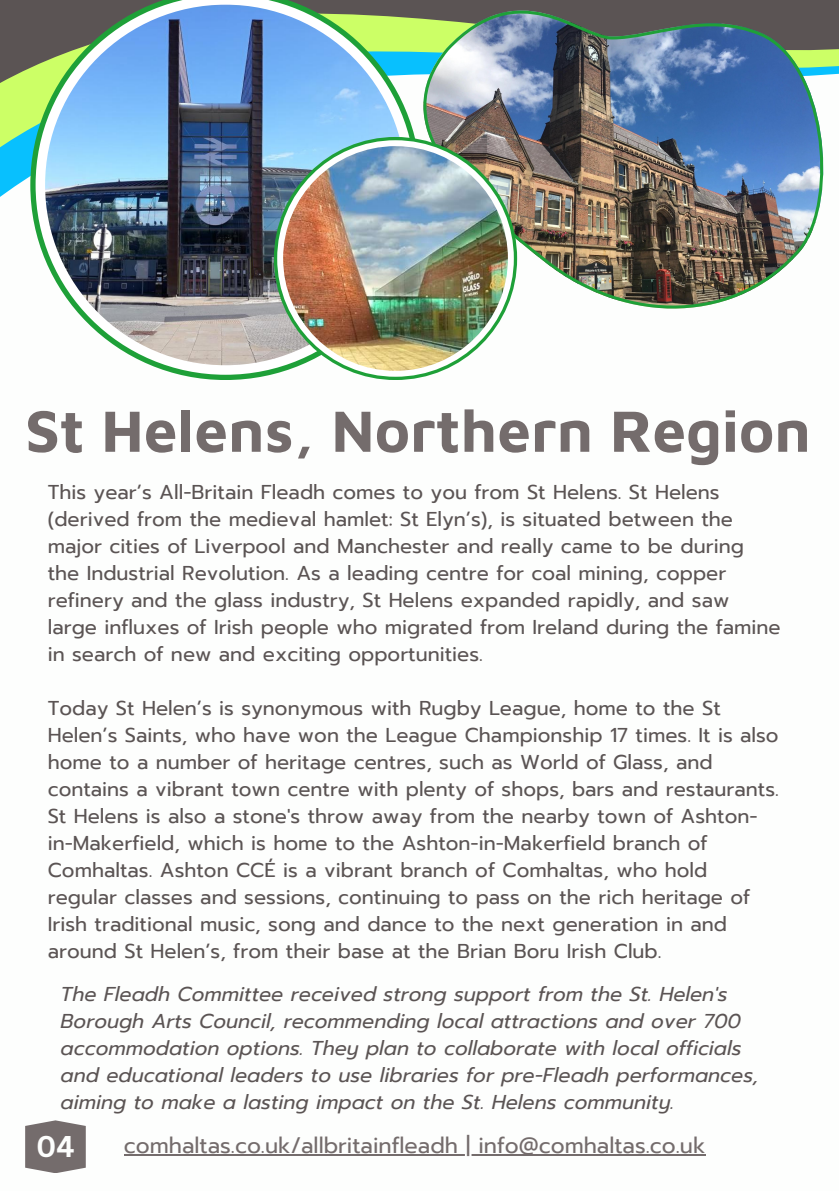
<style>
.page{position:relative;width:839px;height:1191px;background:#fff}
.page>*{position:absolute;margin:0;border:0;box-sizing:border-box;transform-origin:0 0}
.t1{font:700 60px "Maven Pro";color:#746c6c}
.t2{font:700 29.2px "Canva Sans";color:#fdfefd}
.t3{font:22px "Prompt";color:#746c6c}
.t4{font:20px/27px "Prompt";color:#5b5454}
.t5{font:italic 20px/27px "Prompt";color:#5b5454}
</style>
<div class="page">
<svg style="left:0;top:0;width:838px;height:177px;background:#7b9480"></svg>
<img style="left:423px;top:11px;width:400px;height:298px">
<svg style="left:30px;top:0;width:390px;height:380px"></svg>
<svg style="left:36px;top:0;width:379px;height:375px"></svg>
<img style="left:45px;top:5px;width:361px;height:360px;border-radius:50%">
<svg style="left:274px;top:137px;width:243px;height:243px;background:#25a23f"></svg>
<div style="left:277px;top:140px;width:237px;height:237px;background:#fff;border-radius:50%"></div>
<img style="left:283px;top:146px;width:225px;height:225px;border-radius:50%">
<svg style="left:25px;top:1120px;width:61px;height:53px;background:#837c7c"></svg>
<hr style="left:124px;top:1154px;width:581px;height:2px;background:#746c6c">
<p class="t1" style="left:25px;top:394px;width:787px">St Helens, Northern Region</p>
<h2 class="t4" style="left:48px;top:479px;width:734px">This year’s All-Britain Fleadh comes to you from St Helens. St Helens (derived from the medieval hamlet: St Elyn’s), is situated between the major cities of Liverpool and Manchester and really came to be during<br>the Industrial Revolution. As a leading centre for coal mining, copper refinery and the glass industry, St Helens expanded rapidly, and saw large influxes of Irish people who migrated from Ireland during the famine in search of new and exciting opportunities.</h2>
<p class="t4" style="left:48px;top:695px;width:732px">Today St Helen’s is synonymous with Rugby League, home to the St Helen’s Saints, who have won the League Championship 17 times. It is also home to a number of heritage centres, such as World of Glass, and contains a vibrant town centre with plenty of shops, bars and restaurants.<br>St Helens is also a stone's throw away from the nearby town of Ashton&shy;in-Makerfield, which is home to the Ashton-in-Makerfield branch of Comhaltas. Ashton CCÉ is a vibrant branch of Comhaltas, who hold regular classes and sessions, continuing to pass on the rich heritage of Irish traditional music, song and dance to the next generation in and around St Helen’s, from their base at the Brian Boru Irish Club.</p>
<h2 class="t5" style="left:61px;top:981px;width:699px">The Fleadh Committee received strong support from the St. Helen's Borough Arts Council, recommending local attractions and over 700 accommodation options. They plan to collaborate with local officials and educational leaders to use libraries for pre-Fleadh performances, aiming to make a lasting impact on the St. Helens community.</h2>
<h2 class="t2" style="left:36px;top:1126px;width:40px">04</h2>
<p class="t3" style="left:124px;top:1129px;width:583px">comhaltas.co.uk/allbritainfleadh | info@comhaltas.co.uk</p>
</div>
